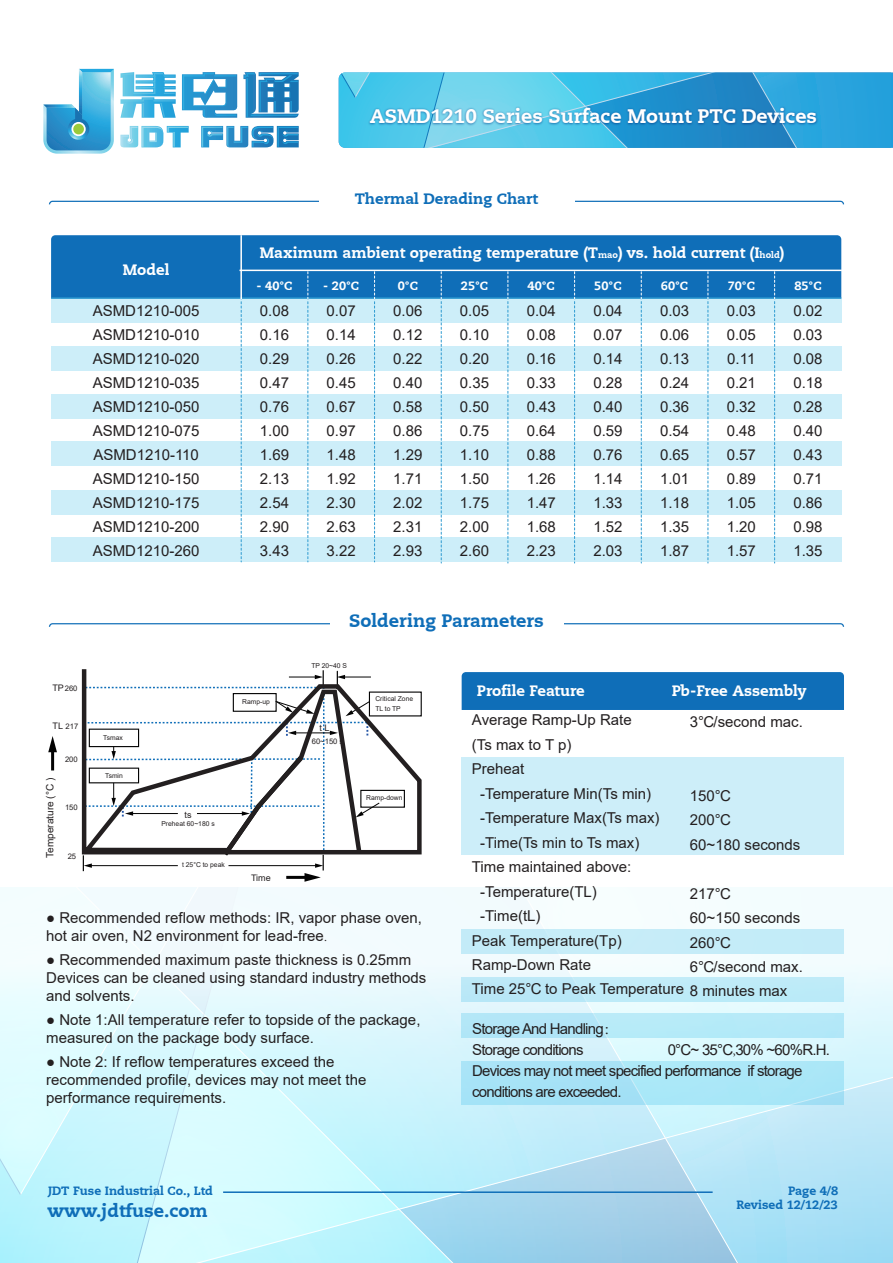
<style>
.page{position:relative;width:893px;height:1263px;background:#fff}
.page>*{position:absolute;margin:0;border:0;box-sizing:border-box;transform-origin:0 0}
.t1{font:800 19.5px "Caecilia LT";color:#fff}
.t2{font:800 18px "Caecilia LT";color:#0f6eb8}
.t3{font:15px/24px "Arial";color:#231f20;text-align:justify}
.t4{font:15px/21px "Arial";letter-spacing:-.05em;color:#231f20}
.t5{font:800 15px "Caecilia LT";color:#fff}
.t6{font:800 15px "Caecilia LT";color:#0f6eb8}
.t7{font:800 12px "Caecilia LT";color:#0f6eb8}
.t8{font:800 12px "Caecilia LT";color:#fff}
.t9{font:10.05px "Arial";color:#231f20}
.t10{font:9px "Arial";letter-spacing:-.005em;color:#231f20}
.t11{font:7.65px "Arial";color:#231f20}
.t12{font:6.75px/10.2px "Arial";color:#231f20}
.s1{font-size:9px}
.s2{font-family:"Adobe Song Std";font-weight:300}
</style>
<div class="page">
<svg style="left:0;top:887px;width:19px;height:259px"></svg>
<svg style="left:715px;top:887px;width:176px;height:376px"></svg>
<svg style="left:19px;top:887px;width:56px;height:309px"></svg>
<svg style="left:75px;top:887px;width:640px;height:376px"></svg>
<svg style="left:0;top:1146px;width:22px;height:50px"></svg>
<svg style="left:339px;top:72px;width:554px;height:76px;background:#3eb2df"></svg>
<img style="left:367px;top:104px;width:454px;height:28px">
<svg style="left:49px;top:623px;width:795px;height:4px"></svg>
<div style="left:330px;top:616px;width:233px;height:16px;background:#fff"></div>
<svg style="left:49px;top:201px;width:795px;height:3px"></svg>
<div style="left:319px;top:194px;width:255px;height:17px;background:#fff"></div>
<div style="left:51px;top:346px;width:790px;height:25px;background:#cdeef9"></div>
<div style="left:51px;top:298px;width:790px;height:25px;background:#cdeef9"></div>
<div style="left:51px;top:395px;width:790px;height:24px;background:#cdeef9"></div>
<div style="left:51px;top:441px;width:790px;height:24px;background:#cdeef9"></div>
<div style="left:51px;top:491px;width:790px;height:24px;background:#cdeef9"></div>
<div style="left:51px;top:537px;width:790px;height:25px;background:#cdeef9"></div>
<div style="left:51px;top:235px;width:790px;height:62px;background:#0f6eb8"></div>
<svg style="left:241px;top:299px;width:1px;height:263px"></svg>
<hr style="left:51px;top:297px;width:790px;height:2px;background:#2c99d0">
<hr style="left:239px;top:270px;width:603px;height:1px;background:#fff">
<hr style="left:240px;top:235px;width:2px;height:64px;background:#fff">
<svg style="left:308px;top:271px;width:1px;height:291px"></svg>
<svg style="left:374px;top:271px;width:1px;height:291px"></svg>
<svg style="left:441px;top:271px;width:1px;height:292px"></svg>
<svg style="left:508px;top:271px;width:1px;height:292px"></svg>
<svg style="left:574px;top:271px;width:1px;height:292px"></svg>
<svg style="left:641px;top:271px;width:1px;height:292px"></svg>
<svg style="left:708px;top:271px;width:1px;height:292px"></svg>
<svg style="left:774px;top:271px;width:1px;height:292px"></svg>
<div style="left:462px;top:758px;width:382px;height:97px;background:#cdeef9"></div>
<div style="left:462px;top:929px;width:382px;height:24px;background:#c4ecf8"></div>
<div style="left:462px;top:977px;width:382px;height:24px;background:#bdebf8"></div>
<div style="left:462px;top:1061px;width:382px;height:44px;background:#a8e6f7"></div>
<div style="left:462px;top:1013px;width:382px;height:24px;background:#b3e9f8"></div>
<div style="left:462px;top:672px;width:382px;height:38px;background:#0f6eb8"></div>
<hr style="left:51px;top:749px;width:3px;height:21px;background:#030303">
<svg style="left:48px;top:736px;width:9px;height:16px"></svg>
<svg style="left:83px;top:857px;width:297px;height:406px"></svg>
<svg style="left:81px;top:669px;width:341px;height:188px"></svg>
<hr style="left:223px;top:1191px;width:490px;height:2px;background:#0f6eb8">
<svg style="left:120px;top:126px;width:179px;height:21px"></svg>
<svg style="left:120px;top:72px;width:179px;height:46px"></svg>
<svg style="left:43px;top:69px;width:71px;height:85px"></svg>
<svg style="left:71px;top:122px;width:15px;height:14px"></svg>
<div style="left:73px;top:124px;width:11px;height:10px;background:#9aca3b;border-radius:50%"></div>
<h1 class="t1" style="left:370px;top:104px;width:449px">ASMD1210 Series Surface Mount PTC Devices</h1>
<p class="t6" style="left:355px;top:190px;width:185px">Thermal Derading Chart</p>
<p class="t5" style="left:260px;top:243px;width:526px">Maximum ambient operating temperature (T<span class="s1">mao</span>) vs. hold current (I<span class="s1">hold</span>)</p>
<p class="t8" style="left:661px;top:278px;width:29px">60°C</p>
<p class="t8" style="left:728px;top:278px;width:29px">70°C</p>
<p class="t8" style="left:794px;top:278px;width:29px">85°C</p>
<p class="t3" style="left:260px;top:299px;width:31px">0.08<br>0.16<br>0.29<br>0.47<br>0.76<br>1.00<br>1.69<br>2.13<br>2.54<br>2.90<br>3.43</p>
<p class="t5" style="left:123px;top:260px;width:48px">Model</p>
<p class="t8" style="left:257px;top:278px;width:37px">- 40°C</p>
<p class="t8" style="left:323px;top:278px;width:37px">- 20°C</p>
<p class="t8" style="left:398px;top:278px;width:22px">0°C</p>
<p class="t8" style="left:461px;top:278px;width:29px">25°C</p>
<p class="t8" style="left:528px;top:278px;width:29px">40°C</p>
<p class="t8" style="left:594px;top:278px;width:29px">50°C</p>
<p class="t3" style="left:93px;top:299px;width:108px">ASMD1210-005<br>ASMD1210-010<br>ASMD1210-020<br>ASMD1210-035<br>ASMD1210-050<br>ASMD1210-075<br>ASMD1210-110<br>ASMD1210-150<br>ASMD1210-175<br>ASMD1210-200<br>ASMD1210-260</p>
<p class="t3" style="left:327px;top:299px;width:31px">0.07<br>0.14<br>0.26<br>0.45<br>0.67<br>0.97<br>1.48<br>1.92<br>2.30<br>2.63<br>3.22</p>
<p class="t3" style="left:393px;top:299px;width:31px">0.06<br>0.12<br>0.22<br>0.40<br>0.58<br>0.86<br>1.29<br>1.71<br>2.02<br>2.31<br>2.93</p>
<p class="t3" style="left:460px;top:299px;width:31px">0.05<br>0.10<br>0.20<br>0.35<br>0.50<br>0.75<br>1.10<br>1.50<br>1.75<br>2.00<br>2.60</p>
<p class="t3" style="left:527px;top:299px;width:31px">0.04<br>0.08<br>0.16<br>0.33<br>0.43<br>0.64<br>0.88<br>1.26<br>1.47<br>1.68<br>2.23</p>
<p class="t3" style="left:727px;top:299px;width:31px">0.03<br>0.05<br>0.11<br>0.21<br>0.32<br>0.48<br>0.57<br>0.89<br>1.05<br>1.20<br>1.57</p>
<p class="t3" style="left:593px;top:299px;width:31px">0.04<br>0.07<br>0.14<br>0.28<br>0.40<br>0.59<br>0.76<br>1.14<br>1.33<br>1.52<br>2.03</p>
<p class="t3" style="left:660px;top:299px;width:31px">0.03<br>0.06<br>0.13<br>0.24<br>0.36<br>0.54<br>0.65<br>1.01<br>1.18<br>1.35<br>1.87</p>
<p class="t3" style="left:793px;top:299px;width:31px">0.02<br>0.03<br>0.08<br>0.18<br>0.28<br>0.40<br>0.43<br>0.71<br>0.86<br>0.98<br>1.35</p>
<p class="t2" style="left:349px;top:609px;width:196px">Soldering Parameters</p>
<p class="t11" style="left:52px;top:683px;width:27px"><span class="s1">TP</span>260</p>
<p class="t11" style="left:53px;top:720px;width:27px"><span class="s1">TL</span> 217</p>
<p class="t9" style="left:43px;top:858px;width:82px;rotate:-90deg">Temperature (°C )</p>
<p class="t11" style="left:65px;top:754px;width:14px">200</p>
<p class="t11" style="left:65px;top:802px;width:14px">150</p>
<p class="t11" style="left:68px;top:851px;width:10px">25</p>
<p class="t12" style="left:103px;top:732px;width:21px">Tsmax</p>
<p class="t12" style="left:105px;top:770px;width:19px">Tsmin</p>
<p class="t12" style="left:311px;top:660px;width:37px">TP 20~40 S</p>
<p class="t12" style="left:242px;top:696px;width:29px">Ramp-up</p>
<p class="t12" style="left:375px;top:693px;width:39px">Critical Zone<br>TL to TP</p>
<p class="t10" style="left:319px;top:721px;width:12px">t L</p>
<p class="t11" style="left:312px;top:736px;width:33px">60~150 s</p>
<p class="t10" style="left:185px;top:809px;width:8px">ts</p>
<p class="t12" style="left:161px;top:818px;width:55px">Preheat 60~180 s</p>
<p class="t12" style="left:182px;top:860px;width:44px">t 25°C to peak</p>
<p class="t10" style="left:251px;top:872px;width:21px">Time</p>
<p class="t12" style="left:366px;top:792px;width:38px">Ramp-down</p>
<p class="t3" style="left:46px;top:909px;width:377px;line-height:18px">● Recommended reflow methods: IR, vapor phase oven, hot air oven, N2 environment for lead-free<span class="s2">.</span></p>
<p class="t3" style="left:46px;top:951px;width:382px;line-height:18px;text-align:left">● Recommended maximum paste thickness is 0.25mm<br>Devices can be cleaned using standard industry methods and solvents.</p>
<p class="t3" style="left:46px;top:1011px;width:376px;line-height:18px">● Note 1:All temperature refer to topside of the package, measured on the package body surface.</p>
<p class="t3" style="left:46px;top:1053px;width:322px;line-height:18px;text-align:left">● Note 2: If reflow temperatures exceed the recommended profile, devices may not meet the performance requirements.</p>
<p class="t7" style="left:48px;top:1183px;width:166px">JDT Fuse Industrial Co., Ltd</p>
<p class="t2" style="left:48px;top:1199px;width:162px">www.jdtfuse.com</p>
<p class="t5" style="left:477px;top:682px;width:109px">Profile Feature</p>
<p class="t5" style="left:672px;top:682px;width:136px">Pb-Free Assembly</p>
<p class="t3" style="left:472px;top:708px;width:161px">Average Ramp-Up Rate</p>
<p class="t3" style="left:472px;top:732px;width:101px">(Ts max to T p)</p>
<p class="t3" style="left:472px;top:757px;width:54px">Preheat</p>
<p class="t3" style="left:480px;top:781px;width:172px">-Temperature Min(Ts min)</p>
<p class="t3" style="left:480px;top:806px;width:181px">-Temperature Max(Ts max)</p>
<p class="t3" style="left:480px;top:830px;width:161px">-Time(Ts min to Ts max)</p>
<p class="t3" style="left:472px;top:855px;width:161px">Time maintained above:</p>
<p class="t3" style="left:480px;top:879px;width:118px">-Temperature(TL)</p>
<p class="t3" style="left:480px;top:904px;width:62px">-Time(tL)</p>
<p class="t3" style="left:472px;top:928px;width:151px">Peak Temperature(Tp)</p>
<p class="t3" style="left:472px;top:953px;width:121px">Ramp-Down Rate</p>
<p class="t3" style="left:472px;top:977px;width:214px">Time 25°C to Peak Temperature</p>
<p class="t3" style="left:690px;top:710px;width:114px">3°C/second mac.</p>
<p class="t3" style="left:690px;top:783px;width:112px;line-height:24.5px;text-align:left">150°C<br>200°C<br>60~180 seconds</p>
<p class="t3" style="left:690px;top:881px;width:114px;line-height:24.5px;text-align:left">217°C<br>60~150 seconds<br>260°C<br>6°C/second max.<br>8 minutes max</p>
<p class="t4" style="left:472px;top:1018px;width:147px">Storage And Handling<span class="s2">：<br></span>Storage conditions</p>
<p class="t4" style="left:472px;top:1039px;width:359px;text-indent:196px">0°C~ 35°C<span class="s2">,</span>30% ~60%R.H.<br>Devices may not meet specified performance if storage conditions are exceeded.</p>
<p class="t7" style="left:788px;top:1183px;width:52px">Page 4/8</p>
<p class="t7" style="left:736px;top:1197px;width:103px">Revised 12/12/23</p>
</div>
